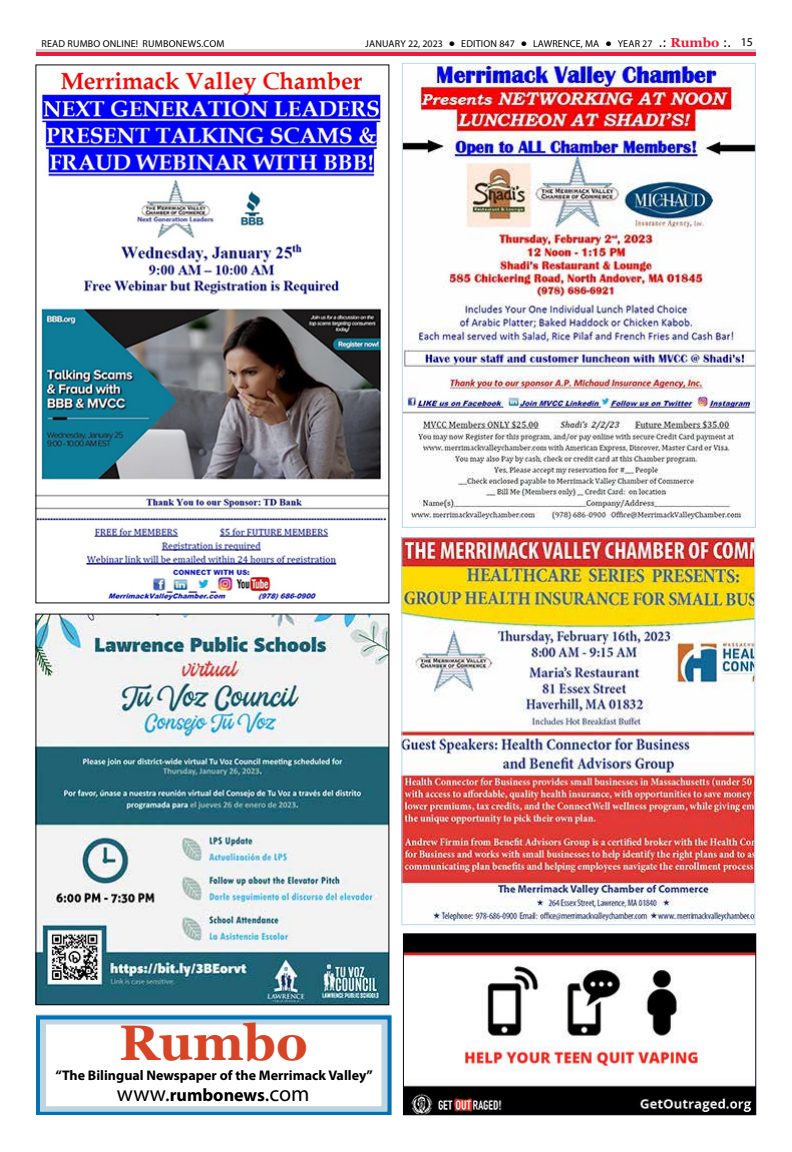
<style>
.page{position:relative;width:792px;height:1152px;background:#fff}
.page>*{position:absolute;margin:0;border:0;box-sizing:border-box;transform-origin:0 0}
.t1{font:700 50px "Georgia";color:#d74526}
.t2{font:700 18px "Myriad Pro";color:#000}
.t3{font:700 14px "Myriad Pro";color:#000}
.t4{font:10px "Myriad Pro";letter-spacing:.02em;color:#000}
.s1{font-family:"Tahoma";font-weight:700;color:#fff}
.s2{font-family:"Tahoma";font-size:12px}
.s3{font-family:"Georgia";font-weight:700;font-size:13px;color:#ed1a3b}
.s4{font-size:12px}
.s5{font-weight:400;font-size:22px}
</style>
<div class="page">
<hr style="left:36px;top:52px;width:720px;height:4px;background:#ed1a3b">
<hr style="left:36px;top:49px;width:720px;height:3px;background:#d1d3d4">
<img style="left:37px;top:71px;width:350px;height:530px">
<img style="left:403px;top:539px;width:350px;height:383px">
<div style="left:401px;top:537px;width:354px;height:388px;border:1px solid #b5d7f1"></div>
<img style="left:404px;top:65px;width:350px;height:455px">
<svg style="left:36px;top:1015px;width:356px;height:100px"></svg>
<img style="left:37px;top:616px;width:350px;height:387px">
<div style="left:35px;top:614px;width:354px;height:391px;border:1px solid #000"></div>
<img style="left:405px;top:936px;width:349px;height:177px">
<div style="left:403px;top:934px;width:353px;height:181px;border:1px solid #000711"></div>
<p class="t4" style="left:41px;top:37px;width:185px">READ RUMBO ONLINE! RUMBONEWS.COM</p>
<p class="t4" style="left:365px;top:37px;width:389px">JANUARY 22, 2023 <span class="s1">•</span> EDITION 847 <span class="s1">•</span> LAWRENCE, MA <span class="s1">•</span> YEAR 27 <span class="s2">.:</span> <span class="s3">Rumbo</span> <span class="s2">:.</span> <span class="s4">15</span></p>
<h1 class="t1" style="left:119px;top:1011px;width:190px">Rumbo</h1>
<h2 class="t2" style="left:117px;top:1083px;width:194px"><span class="s5">www.</span>rumbonews<span class="s5">.com</span></h2>
<h3 class="t3" style="left:55px;top:1066px;width:319px">“The Bilingual Newspaper of the Merrimack Valley”</h3>
</div>
